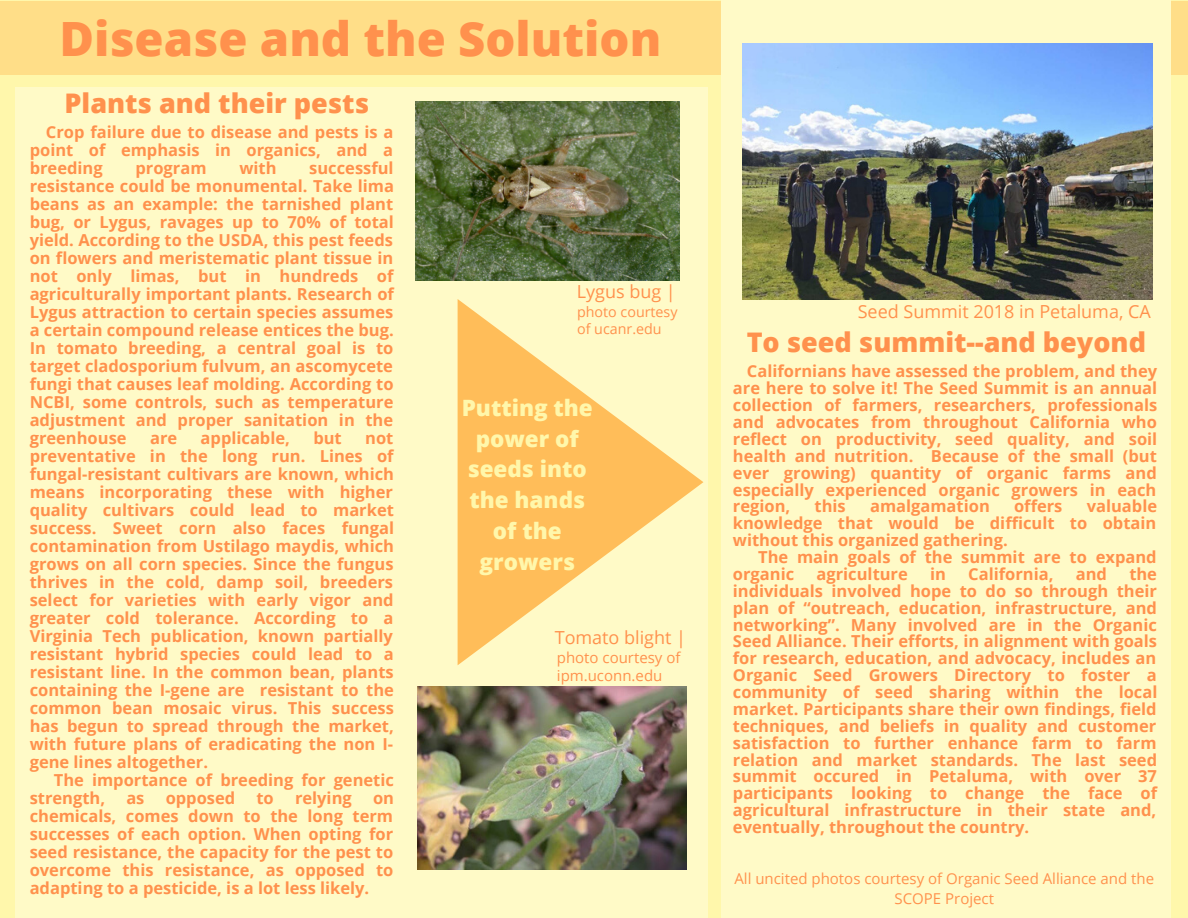
<style>
.page{position:relative;width:1188px;height:918px;background:#fff7ab}
.page>*{position:absolute;margin:0;border:0;box-sizing:border-box;transform-origin:0 0}
.t1{font:800 47.25px "Open Sans";color:#ff914d}
.t2{font:800 27px "Open Sans";color:#ff914d}
.t3{font:800 22.5px/30.9px "Open Sans";color:#fff7ab;text-align:center}
.t4{font:18px "Open Sans";color:#ff914d}
.t5{font:700 16.5px/18px "Open Sans";color:#ff914d;text-align:justify}
.t6{font:15px/20.2px "Open Sans";color:#ff914d;text-align:center}
.t7{font:14.25px/17.1px "Open Sans";color:#ff914d}
</style>
<div class="page">
<div style="left:0;top:1px;width:1188px;height:73px;background:#ffde88"></div>
<div style="left:722px;top:0;width:449px;height:918px;background:#fffac7"></div>
<img style="left:742px;top:43px;width:411px;height:257px">
<div style="left:15px;top:87px;width:692px;height:831px;background:#fffac7"></div>
<svg style="left:458px;top:299px;width:245px;height:366px"></svg>
<img style="left:416px;top:102px;width:263px;height:178px">
<img style="left:418px;top:686px;width:269px;height:183px">
<h1 class="t1" style="left:59px;top:5px;width:603px">Disease and the Solution</h1>
<h2 class="t2" style="left:65px;top:84px;width:306px">Plants and their pests</h2>
<p class="t5" style="left:30px;top:123px;width:365px;text-indent:16px">Crop failure due to disease and pests is a point of emphasis in organics, and a breeding</p>
<p class="t5" style="left:30px;top:159px;width:366px;text-indent:280px">successful resistance could be monumental. Take lima beans as an example: the tarnished plant bug, or Lygus, ravages up to 70% of total yield. According to the USDA, this pest feeds on flowers and meristematic plant tissue in not only limas, but in hundreds of agriculturally important plants. Research of Lygus attraction to certain species assumes a certain compound release entices the bug.<br>In tomato breeding, a central goal is to target cladosporium fulvum, an ascomycete fungi that causes leaf molding. According to NCBI, some controls, such as temperature adjustment and proper sanitation in the greenhouse</p>
<p class="t5" style="left:136px;top:159px;width:73px">program</p>
<p class="t5" style="left:239px;top:159px;width:39px">with</p>
<p class="t5" style="left:150px;top:429px;width:29px">are</p>
<p class="t5" style="left:201px;top:429px;width:91px">applicable,</p>
<p class="t5" style="left:313px;top:429px;width:30px">but</p>
<p class="t5" style="left:30px;top:429px;width:366px;text-indent:336px">not preventative in the long run. Lines of fungal-resistant cultivars are known, which means incorporating these with higher quality cultivars could lead to market success. Sweet corn also faces fungal contamination from Ustilago maydis, which grows on all corn species. Since the fungus thrives in the cold, damp soil, breeders select for varieties with early vigor and greater cold tolerance. According to a Virginia Tech publication, known partially resistant hybrid species could lead to a resistant line. In the common bean, plants containing the I-gene are resistant to the common bean mosaic virus. This success has begun to spread through the market, with future plans of eradicating the non I&shy;gene lines altogether.</p>
<p class="t5" style="left:30px;top:771px;width:366px;text-indent:24px">The importance of breeding for genetic strength,</p>
<p class="t5" style="left:126px;top:789px;width:20px">as</p>
<p class="t5" style="left:166px;top:789px;width:71px">opposed</p>
<p class="t5" style="left:257px;top:789px;width:19px">to</p>
<p class="t5" style="left:295px;top:789px;width:58px">relying</p>
<p class="t5" style="left:30px;top:789px;width:366px;text-indent:343px">on chemicals, comes down to the long term successes of each option. When opting for seed resistance, the capacity for the pest to overcome this resistance, as opposed to adapting to a pesticide, is a lot less likely.</p>
<p class="t4" style="left:577px;top:279px;width:100px">Lygus bug |</p>
<p class="t7" style="left:577px;top:303px;width:102px">photo courtesy of ucanr.edu</p>
<h3 class="t3" style="left:462px;top:392px;width:133px">Putting the power of seeds into the hands of the growers</h3>
<p class="t4" style="left:555px;top:625px;width:133px">Tomato blight |</p>
<p class="t6" style="left:557px;top:649px;width:125px;line-height:18px;text-align:left">photo courtesy of ipm.uconn.edu</p>
<p class="t4" style="left:858px;top:299px;width:295px">Seed Summit 2018 in Petaluma, CA</p>
<h2 class="t2" style="left:747px;top:323px;width:401px">To seed summit--and beyond</h2>
<p class="t5" style="left:733px;top:363px;width:426px;line-height:16.8px;text-indent:14px">Californians have assessed the problem, and they are here to solve it! The Seed Summit is an annual collection of farmers, researchers, professionals and advocates from throughout California who reflect on productivity, seed quality, and soil health and nutrition. Because of the small (but ever growing) quantity of organic farms and especially experienced organic growers in each region,</p>
<p class="t5" style="left:815px;top:497px;width:33px">this</p>
<p class="t5" style="left:870px;top:497px;width:121px">amalgamation</p>
<p class="t5" style="left:1014px;top:497px;width:50px">offers</p>
<p class="t5" style="left:733px;top:498px;width:426px;line-height:16.8px;text-indent:354px">valuable knowledge that would be difficult to obtain without this organized gathering.</p>
<p class="t5" style="left:733px;top:548px;width:425px;line-height:16.8px;text-indent:25px">The main goals of the summit are to expand organic</p>
<p class="t5" style="left:817px;top:565px;width:93px">agriculture</p>
<p class="t5" style="left:930px;top:565px;width:17px">in</p>
<p class="t5" style="left:968px;top:565px;width:87px">California,</p>
<p class="t5" style="left:1076px;top:565px;width:33px">and</p>
<p class="t5" style="left:733px;top:565px;width:426px;line-height:16.8px;text-indent:396px">the individuals involved hope to do so through their plan of “outreach, education, infrastructure, and networking”. Many involved are in the Organic Seed Alliance. Their efforts, in alignment with goals for research, education, and advocacy, includes an Organic Seed Growers Directory to foster a community of seed sharing within the local market. Participants share their own findings, field techniques, and beliefs in quality and customer satisfaction to further enhance farm to farm relation and market standards. The last seed summit occured in Petaluma, with over 37 participants looking to change the face of agricultural infrastructure in their state and, eventually, throughout the country.</p>
<p class="t6" style="left:734px;top:868px;width:421px">All uncited photos courtesy of Organic Seed Alliance and the<br>SCOPE Project</p>
</div>
